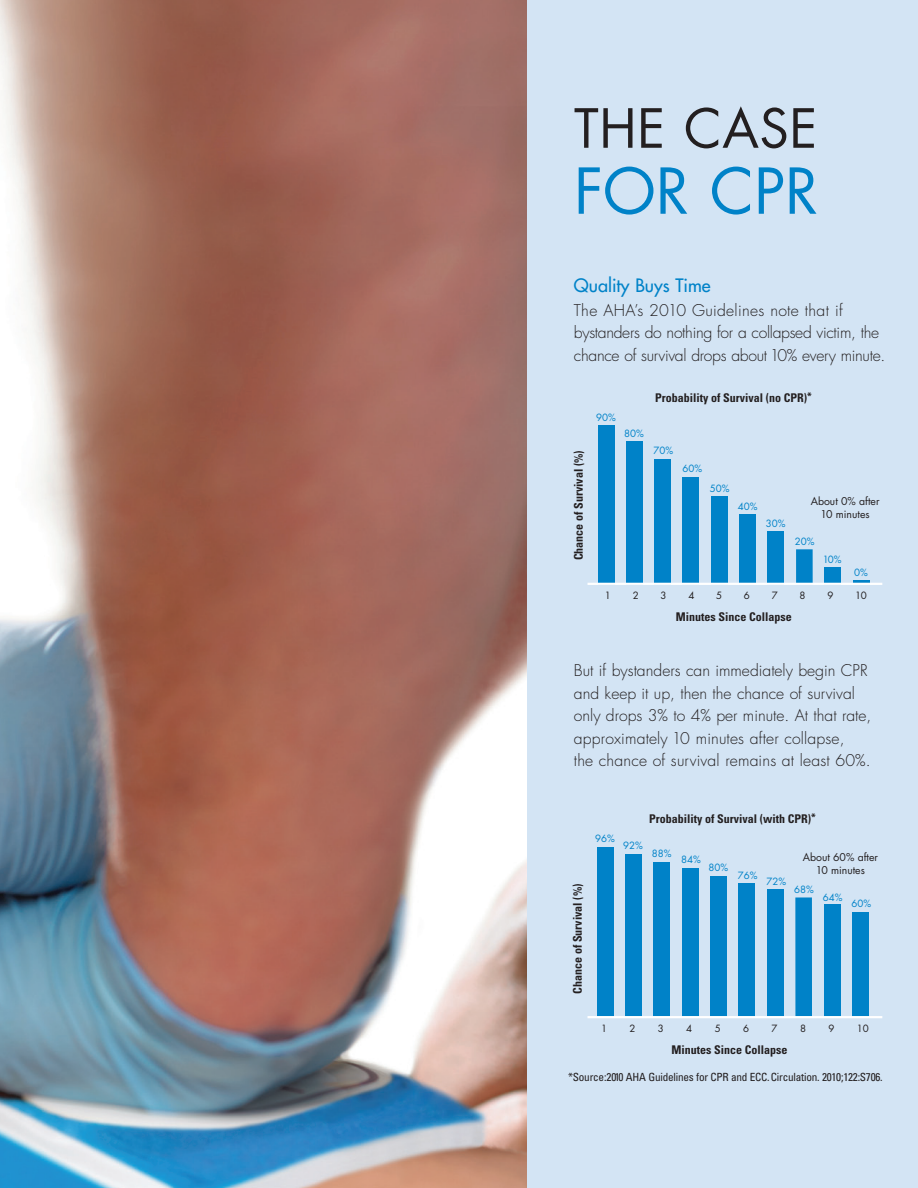
<style>
.page{position:relative;width:918px;height:1188px;background:#fff}
.page>*{position:absolute;margin:0;border:0;box-sizing:border-box;transform-origin:0 0}
.Bold_Callout{font:61.5px "Futura Std";color:#0082c8}
.Bold_Callout-2{font:52.5px "Futura Std";letter-spacing:.01em;color:#231f20}
.t1{font:500 18px "Futura Std";color:#0082c8}
.t2{font:300 15.75px/22.5px "Futura Std";color:#231f20}
.t3{font:300 15.75px/22.5px "Futura Std";letter-spacing:-.02em;color:#231f20}
.t4{font:700 condensed 12px "Univers";color:#231f20}
.t5{font:condensed 11.25px "Univers";letter-spacing:-.02em;color:#231f20}
.t6{font:10.5px/12.6px "Futura";color:#231f20;text-align:center}
.t7{font:9.75px "Futura";color:#0082c8}
.t8{font:9.75px "Futura";color:#231f20}
.s1{font-size:10.5px}
</style>
<div class="page">
<img style="left:0;top:0;width:527px;height:1188px">
<div style="left:527px;top:0;width:391px;height:1188px;background:#d3e4f4"></div>
<div style="left:710px;top:876px;width:17px;height:142px;background:#0082c8"></div>
<div style="left:682px;top:868px;width:16px;height:150px;background:#0082c8"></div>
<div style="left:653px;top:862px;width:17px;height:156px;background:#0082c8"></div>
<div style="left:625px;top:854px;width:17px;height:164px;background:#0082c8"></div>
<div style="left:739px;top:884px;width:16px;height:134px;background:#0082c8"></div>
<div style="left:597px;top:847px;width:17px;height:171px;background:#0082c8"></div>
<div style="left:767px;top:889px;width:17px;height:129px;background:#0082c8"></div>
<div style="left:795px;top:897px;width:17px;height:121px;background:#0082c8"></div>
<div style="left:824px;top:904px;width:16px;height:114px;background:#0082c8"></div>
<div style="left:852px;top:912px;width:17px;height:106px;background:#0082c8"></div>
<hr style="left:588px;top:1016px;width:294px;height:2px;background:#fff">
<div style="left:711px;top:496px;width:16px;height:88px;background:#0082c8"></div>
<div style="left:683px;top:477px;width:16px;height:107px;background:#0082c8"></div>
<div style="left:654px;top:459px;width:17px;height:125px;background:#0082c8"></div>
<div style="left:626px;top:441px;width:16px;height:143px;background:#0082c8"></div>
<div style="left:739px;top:515px;width:17px;height:69px;background:#0082c8"></div>
<div style="left:598px;top:425px;width:16px;height:159px;background:#0082c8"></div>
<div style="left:768px;top:531px;width:16px;height:53px;background:#0082c8"></div>
<div style="left:796px;top:549px;width:17px;height:35px;background:#0082c8"></div>
<div style="left:824px;top:567px;width:17px;height:17px;background:#0082c8"></div>
<hr style="left:853px;top:581px;width:16px;height:3px;background:#0082c8">
<hr style="left:588px;top:583px;width:294px;height:2px;background:#fff">
<p class="Bold_Callout-2" style="left:574px;top:95px;width:245px">THE CASE</p>
<p class="Bold_Callout" style="left:574px;top:152px;width:246px">FOR CPR</p>
<p class="t1" style="left:574px;top:274px;width:138px">Quality Buys Time</p>
<p class="t3" style="left:574px;top:299px;width:313px">The AHA’s 2010 Guidelines note that if bystanders do nothing for a collapsed victim, the chance of survival drops about 10% every minute.</p>
<p class="t4" style="left:571px;top:560px;width:112px;rotate:-90deg">Chance of Survival (%)</p>
<p class="t7" style="left:596px;top:410px;width:21px">90%</p>
<p class="t7" style="left:624px;top:427px;width:21px">80%</p>
<p class="t4" style="left:655px;top:390px;width:158px">Probability of Survival (no CPR)<span class="s1">*</span></p>
<p class="t7" style="left:653px;top:444px;width:21px">70%</p>
<p class="t7" style="left:682px;top:462px;width:21px">60%</p>
<p class="t7" style="left:710px;top:482px;width:21px">50%</p>
<p class="t7" style="left:738px;top:499px;width:21px">40%</p>
<p class="t7" style="left:766px;top:517px;width:21px">30%</p>
<p class="t6" style="left:811px;top:495px;width:70px">About 0% after<br>10 minutes</p>
<p class="t7" style="left:795px;top:535px;width:21px">20%</p>
<p class="t7" style="left:823px;top:552px;width:20px">10%</p>
<p class="t7" style="left:854px;top:566px;width:15px">0%</p>
<p class="t8" style="left:605px;top:588px;width:8px">1</p>
<p class="t8" style="left:633px;top:588px;width:8px">2</p>
<p class="t8" style="left:661px;top:588px;width:8px">3</p>
<p class="t8" style="left:688px;top:588px;width:8px">4</p>
<p class="t8" style="left:716px;top:588px;width:8px">5</p>
<p class="t8" style="left:744px;top:588px;width:8px">6</p>
<p class="t8" style="left:772px;top:588px;width:8px">7</p>
<p class="t8" style="left:800px;top:588px;width:8px">8</p>
<p class="t8" style="left:827px;top:588px;width:8px">9</p>
<p class="t8" style="left:855px;top:588px;width:13px">10</p>
<p class="t4" style="left:676px;top:609px;width:118px">Minutes Since Collapse</p>
<p class="t2" style="left:574px;top:660px;width:299px">But if bystanders can immediately begin CPR and keep it up, then the chance of survival only drops 3% to 4% per minute. At that rate, approximately 10 minutes after collapse,<br>the chance of survival remains at least 60%.</p>
<p class="t4" style="left:570px;top:994px;width:112px;rotate:-90deg">Chance of Survival (%)</p>
<p class="t7" style="left:595px;top:832px;width:21px">96%</p>
<p class="t4" style="left:649px;top:811px;width:168px">Probability of Survival (with CPR)<span class="s1">*</span></p>
<p class="t7" style="left:623px;top:839px;width:21px">92%</p>
<p class="t7" style="left:652px;top:847px;width:21px">88%</p>
<p class="t7" style="left:681px;top:853px;width:21px">84%</p>
<p class="t7" style="left:708px;top:861px;width:21px">80%</p>
<p class="t6" style="left:803px;top:851px;width:77px">About 60% after<br>10 minutes</p>
<p class="t7" style="left:738px;top:869px;width:21px">76%</p>
<p class="t7" style="left:766px;top:875px;width:21px">72%</p>
<p class="t7" style="left:794px;top:883px;width:21px">68%</p>
<p class="t7" style="left:823px;top:891px;width:21px">64%</p>
<p class="t7" style="left:852px;top:897px;width:21px">60%</p>
<p class="t8" style="left:601px;top:1022px;width:7px">1</p>
<p class="t8" style="left:629px;top:1022px;width:7px">2</p>
<p class="t8" style="left:658px;top:1022px;width:7px">3</p>
<p class="t8" style="left:686px;top:1022px;width:7px">4</p>
<p class="t8" style="left:715px;top:1022px;width:7px">5</p>
<p class="t8" style="left:743px;top:1022px;width:7px">6</p>
<p class="t8" style="left:772px;top:1022px;width:7px">7</p>
<p class="t8" style="left:800px;top:1022px;width:7px">8</p>
<p class="t8" style="left:829px;top:1022px;width:7px">9</p>
<p class="t8" style="left:857px;top:1022px;width:13px">10</p>
<p class="t4" style="left:672px;top:1042px;width:118px">Minutes Since Collapse</p>
<p class="t5" style="left:568px;top:1070px;width:316px">*Source:2010 AHA Guidelines for CPR and ECC. Circulation. 2010;122:S706.</p>
</div>
